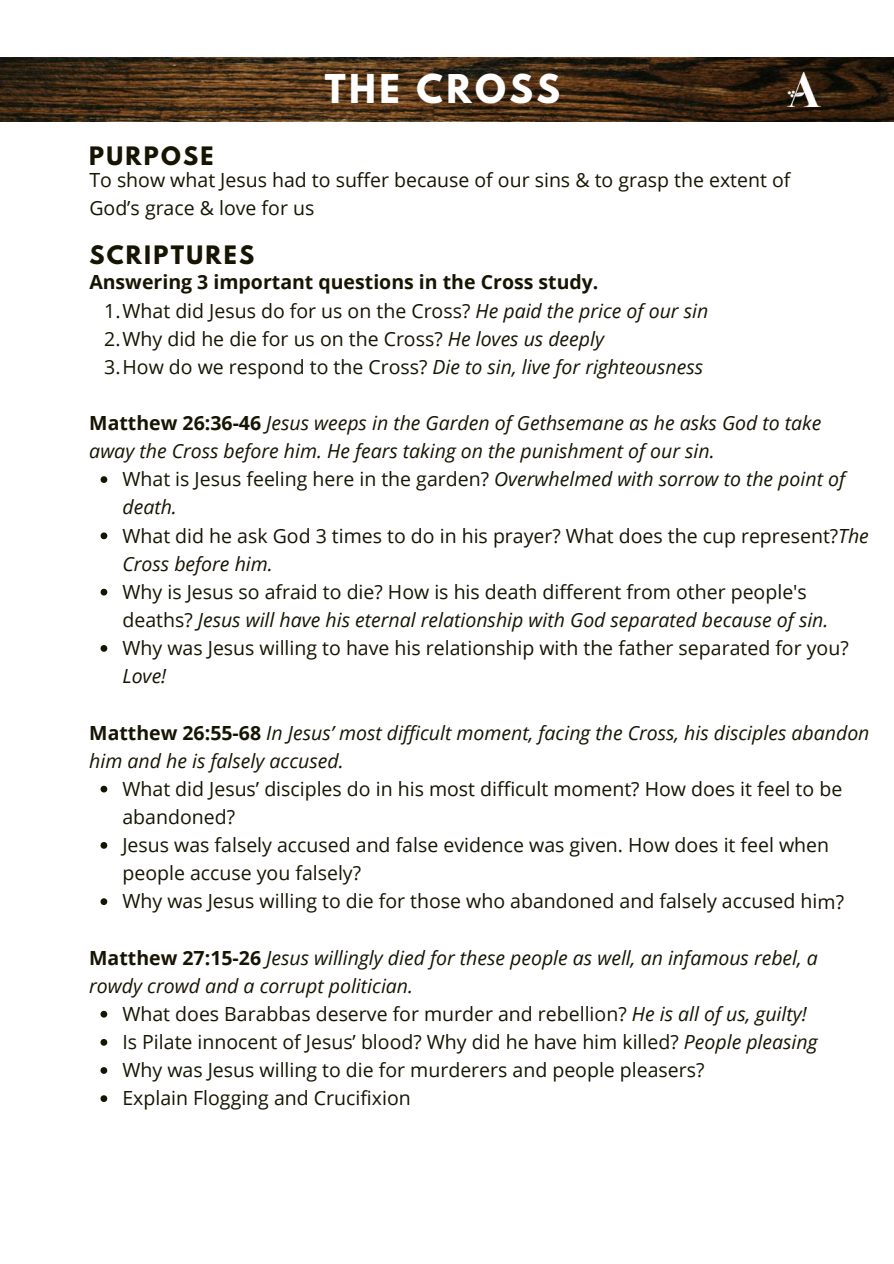
<style>
.page{position:relative;width:894px;height:1264px;background:#fff}
.page>*{position:absolute;margin:0;border:0;box-sizing:border-box;transform-origin:0 0}
.t1{font:700 35.1px "League Spartan";letter-spacing:.1em;color:#fff}
.t2{font:700 22.5px "League Spartan";letter-spacing:.1em;color:#161402}
.t3{font:19.5px/28px "Open Sans";color:#161402}
.t4{font:italic 19.5px/28px "Open Sans";color:#161402}
.s1{font-weight:700}
.s2{font-style:italic}
.s3{font-weight:700;font-style:normal}
</style>
<div class="page">
<img style="left:0;top:57px;width:893px;height:65px">
<img style="left:787px;top:73px;width:33px;height:33px">
<svg style="left:100px;top:476px;width:7px;height:7px"></svg>
<svg style="left:100px;top:532px;width:7px;height:7px"></svg>
<svg style="left:100px;top:588px;width:7px;height:7px"></svg>
<svg style="left:100px;top:645px;width:7px;height:6px"></svg>
<svg style="left:100px;top:785px;width:7px;height:7px"></svg>
<svg style="left:100px;top:842px;width:7px;height:6px"></svg>
<svg style="left:100px;top:898px;width:7px;height:7px"></svg>
<svg style="left:100px;top:1010px;width:7px;height:7px"></svg>
<svg style="left:100px;top:1039px;width:7px;height:6px"></svg>
<svg style="left:100px;top:1067px;width:7px;height:6px"></svg>
<svg style="left:100px;top:1095px;width:7px;height:6px"></svg>
<h1 class="t1" style="left:324px;top:72px;width:237px">THE CROSS</h1>
<p class="t2" style="left:89px;top:145px;width:126px">PURPOSE</p>
<p class="t3" style="left:89px;top:165px;width:702px">To show what Jesus had to suffer because of our sins &amp; to grasp the extent of<br>God’s grace &amp; love for us</p>
<p class="t2" style="left:89px;top:244px;width:166px">SCRIPTURES</p>
<p class="t3" style="left:104px;top:268px;width:605px;text-indent:-15px"><span class="s1">Answering 3 important questions in the Cross study.<br></span>1.What did Jesus do for us on the Cross? <span class="s2">He paid the price of our sin </span>2.Why did he die for us on the Cross? <span class="s2">He loves us deeply<br></span>3.How do we respond to the Cross? <span class="s2">Die to sin, live for righteousness</span></p>
<p class="t4" style="left:89px;top:408px;width:733px"><span class="s3">Matthew 26:36-46</span> Jesus weeps in the Garden of Gethsemane as he asks God to take away the Cross before him. He fears taking on the punishment of our sin.</p>
<p class="t3" style="left:122px;top:465px;width:747px">What is Jesus feeling here in the garden? <span class="s2">Overwhelmed with sorrow to the point of death.<br></span>What did he ask God 3 times to do in his prayer? What does the cup represent?<span class="s2">The Cross before him.</span></p>
<p class="t3" style="left:122px;top:577px;width:727px">Why is Jesus so afraid to die? How is his death different from other people's deaths? <span class="s2">Jesus will have his eternal relationship with God separated because of sin.<br></span>Why was Jesus willing to have his relationship with the father separated for you?</p>
<p class="t4" style="left:122px;top:661px;width:45px">Love!</p>
<p class="t4" style="left:89px;top:718px;width:781px"><span class="s3">Matthew 26:55-68</span> In Jesus’ most difficult moment, facing the Cross, his disciples abandon him and he is falsely accused.</p>
<p class="t3" style="left:122px;top:774px;width:723px">What did Jesus’ disciples do in his most difficult moment? How does it feel to be abandoned?<br>Jesus was falsely accused and false evidence was given. How does it feel when people accuse you falsely?<br>Why was Jesus willing to die for those who abandoned and falsely accused him?</p>
<p class="t4" style="left:89px;top:943px;width:730px"><span class="s3">Matthew 27:15-26</span> Jesus willingly died for these people as well, an infamous rebel, a rowdy crowd and a corrupt politician.</p>
<p class="t3" style="left:122px;top:999px;width:696px">What does Barabbas deserve for murder and rebellion? <span class="s2">He is all of us, guilty!<br></span>Is Pilate innocent of Jesus’ blood? Why did he have him killed? <span class="s2">People pleasing </span>Why was Jesus willing to die for murderers and people pleasers?<br>Explain Flogging and Crucifixion</p>
</div>
